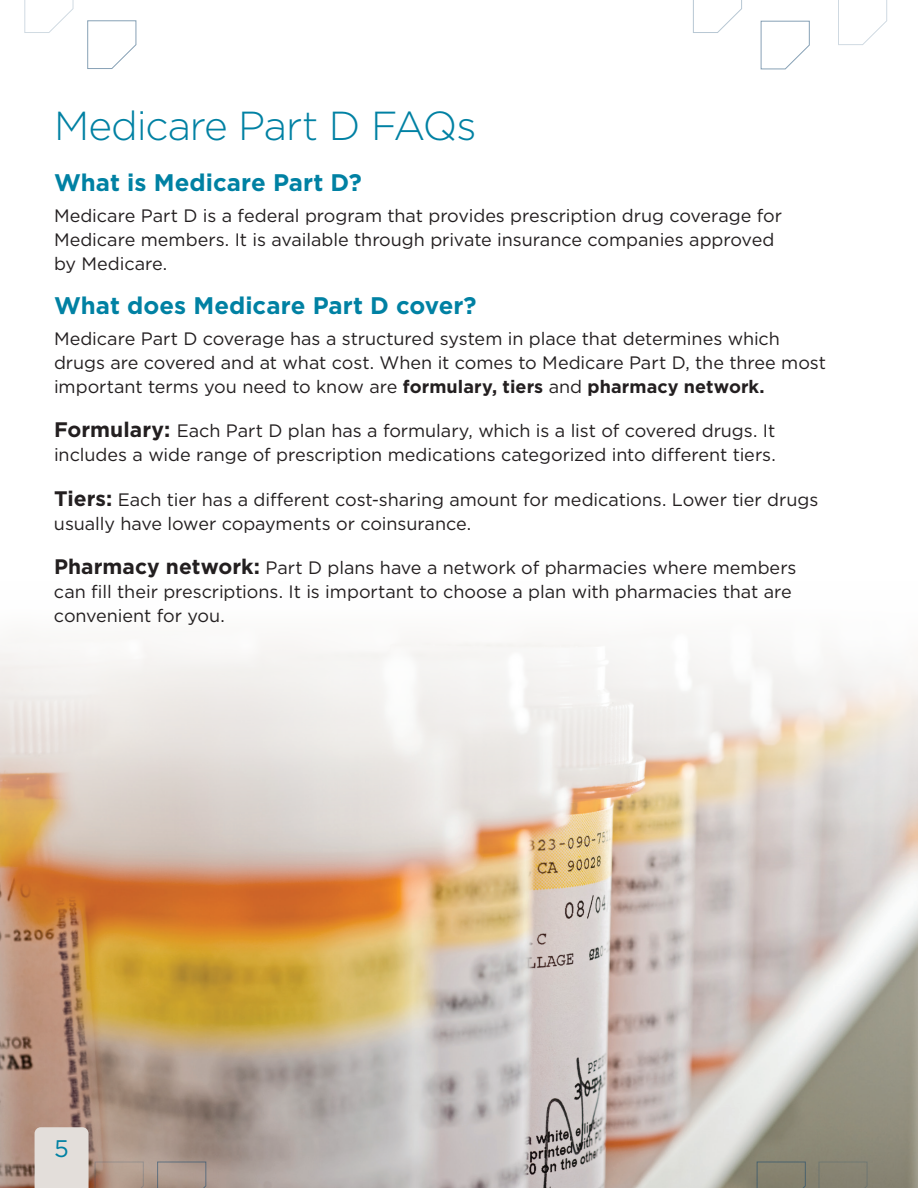
<style>
.page{position:relative;width:918px;height:1188px;background:#fff}
.page>*{position:absolute;margin:0;border:0;box-sizing:border-box;transform-origin:0 0}
.t1{font:300 40.5px "Gotham";letter-spacing:-.025em;color:#0081a3}
.t2{font:700 24px "Gotham";color:#0081a3}
.t3{font:24px "Gotham";color:#0081a3}
.t4{font:18px/24px "Gotham";letter-spacing:-.005em;color:#231f20}
.s1{font-weight:700}
.s2{font-weight:700;font-size:21px}
</style>
<div class="page">
<img style="left:0;top:638px;width:918px;height:550px">
<svg style="left:693px;top:0;width:49px;height:33px"></svg>
<svg style="left:760px;top:20px;width:7px;height:50px"></svg>
<svg style="left:157px;top:1161px;width:50px;height:27px"></svg>
<svg style="left:24px;top:0;width:50px;height:33px"></svg>
<svg style="left:818px;top:1161px;width:50px;height:27px"></svg>
<svg style="left:756px;top:1161px;width:51px;height:27px"></svg>
<svg style="left:87px;top:20px;width:50px;height:49px"></svg>
<svg style="left:907px;top:638px;width:11px;height:121px"></svg>
<svg style="left:767px;top:0;width:121px;height:70px"></svg>
<svg style="left:35px;top:1127px;width:109px;height:61px"></svg>
<h1 class="t1" style="left:54px;top:100px;width:424px">Medicare Part D FAQs</h1>
<h2 class="t2" style="left:54px;top:167px;width:309px">What is Medicare Part D?</h2>
<p class="t4" style="left:54px;top:203px;width:730px">Medicare Part D is a federal program that provides prescription drug coverage for<br>Medicare members. It is available through private insurance companies approved by Medicare.</p>
<h2 class="t2" style="left:54px;top:290px;width:424px">What does Medicare Part D cover?</h2>
<p class="t4" style="left:54px;top:326px;width:774px">Medicare Part D coverage has a structured system in place that determines which drugs are covered and at what cost. When it comes to Medicare Part D, the three most important terms you need to know are <span class="s1">formulary, tiers</span> and <span class="s1">pharmacy network.</span></p>
<p class="t4" style="left:54px;top:419px;width:723px"><span class="s2">Formulary:</span> Each Part D plan has a formulary, which is a list of covered drugs. It includes a wide range of prescription medications categorized into different tiers.</p>
<p class="t4" style="left:54px;top:487px;width:766px"><span class="s2">Tiers:</span> Each tier has a different cost-sharing amount for medications. Lower tier drugs usually have lower copayments or coinsurance.</p>
<p class="t4" style="left:54px;top:555px;width:744px"><span class="s2">Pharmacy network:</span> Part D plans have a network of pharmacies where members can fill their prescriptions. It is important to choose a plan with pharmacies that are convenient for you.</p>
<h2 class="t3" style="left:54px;top:1133px;width:16px">5</h2>
</div>
